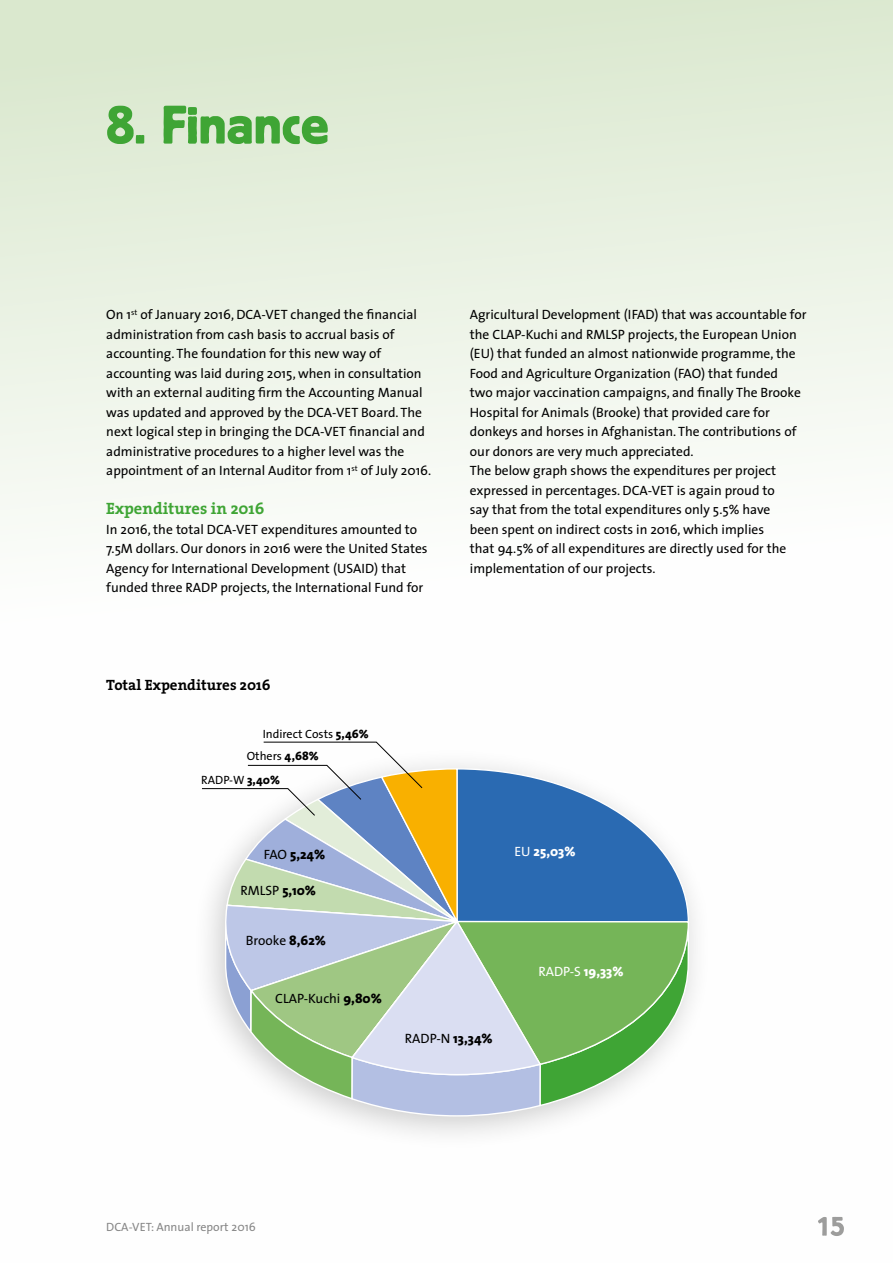
<style>
.page{position:relative;width:893px;height:1263px;background:#fff}
.page>*{position:absolute;margin:0;border:0;box-sizing:border-box;transform-origin:0 0}
.t1{font:700 16.5px "The Serif";color:#3fa535}
.t2{font:700 15px "The Serif";color:#000}
.t3{font:13.5px/19.5px "The Sans";color:#000}
.t4{font:13.5px "The Sans";color:#fff}
.t5{font:800 13.5px "The Sans";color:#000}
.t6{font:800 13.5px "The Sans";color:#fff}
.t7{font:12px "The Sans";color:#000}
.t8{font:12px "The Sans";color:#878787}
.s1{font-weight:800}
.s2{font-weight:400}
</style>
<div class="page">
<div style="left:0;top:0;width:893px;height:1263px;background:linear-gradient(to bottom,#e4eedb,#fff)"></div>
<svg style="left:107px;top:106px;width:221px;height:38px;background:#92c988"></svg>
<div style="left:192px;top:747px;width:520px;height:405px;background:#fefefe"></div>
<svg style="left:201px;top:741px;width:489px;height:417px"></svg>
<svg style="left:818px;top:1217px;width:26px;height:19px"></svg>
<p class="t3" style="left:106px;top:304px;width:326px">On 1<sup>st</sup> of January 2016, DCA-VET changed the financial administration from cash basis to accrual basis of accounting. The foundation for this new way of accounting was laid during 2015, when in consultation with an external auditing firm the Accounting Manual was updated and approved by the DCA-VET Board. The next logical step in bringing the DCA-VET financial and administrative procedures to a higher level was the appointment of an Internal Auditor from 1<sup>st</sup> of July 2016.</p>
<p class="t1" style="left:106px;top:495px;width:160px">Expenditures in 2016</p>
<p class="t3" style="left:106px;top:519px;width:323px">In 2016, the total DCA-VET expenditures amounted to 7.5M dollars. Our donors in 2016 were the United States Agency for International Development (USAID) that funded three RADP projects, the International Fund for</p>
<p class="t2" style="left:106px;top:672px;width:166px">Total Expenditures 2016</p>
<p class="t7" style="left:263px;top:723px;width:107px">Indirect Costs <span class="s1">5,46%</span></p>
<p class="t7" style="left:247px;top:746px;width:73px">Others <span class="s1">4,68%</span></p>
<p class="t7" style="left:201px;top:770px;width:80px">RADP-W <span class="s1">3,40%</span></p>
<p class="t5" style="left:264px;top:843px;width:63px"><span class="s2">FAO</span> 5,24%</p>
<p class="t3" style="left:240px;top:880px;width:77px">RMLSP <span class="s1">5,10%</span></p>
<p class="t3" style="left:246px;top:930px;width:82px">Brooke <span class="s1">8,62%</span></p>
<p class="t3" style="left:275px;top:988px;width:108px">CLAP-Kuchi <span class="s1">9,80%</span></p>
<p class="t3" style="left:470px;top:304px;width:338px">Agricultural Development (IFAD) that was accountable for the CLAP-Kuchi and RMLSP projects, the European Union (EU) that funded an almost nationwide programme, the Food and Agriculture Organization (FAO) that funded<br>two major vaccination campaigns, and finally The Brooke Hospital for Animals (Brooke) that provided care for donkeys and horses in Afghanistan. The contributions of our donors are very much appreciated.<br>The below graph shows the expenditures per project expressed in percentages. DCA-VET is again proud to<br>say that from the total expenditures only 5.5% have<br>been spent on indirect costs in 2016, which implies<br>that 94.5% of all expenditures are directly used for the implementation of our projects.</p>
<p class="t6" style="left:514px;top:840px;width:62px"><span class="s2">EU</span> 25,03%</p>
<p class="t4" style="left:538px;top:960px;width:87px">RADP-S <span class="s1">19,33%</span></p>
<p class="t8" style="left:106px;top:1217px;width:151px">DCA-VET: Annual report 2016</p>
<p class="t3" style="left:405px;top:1028px;width:89px">RADP-N <span class="s1">13,34%</span></p>
</div>
